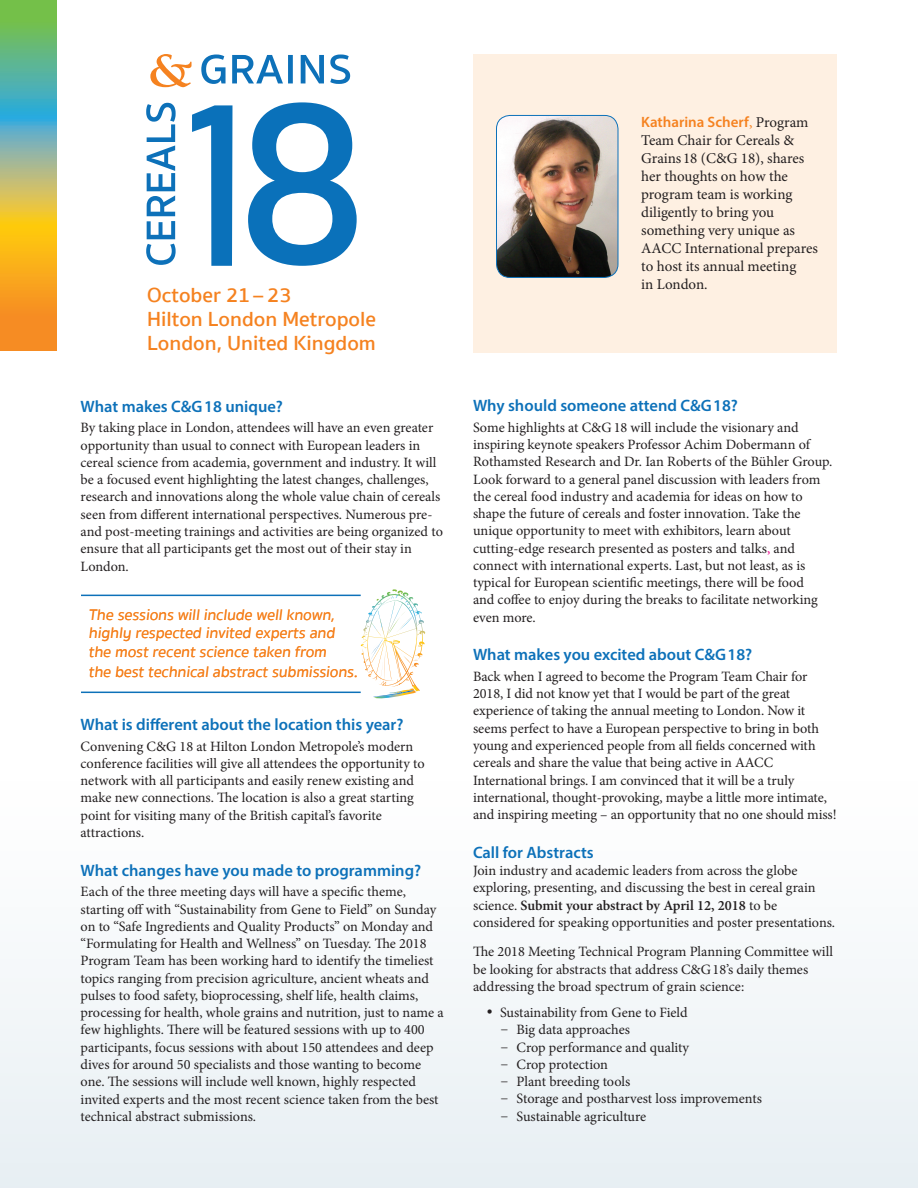
<style>
.page{position:relative;width:918px;height:1188px;background:#fff}
.page>*{position:absolute;margin:0;border:0;box-sizing:border-box;transform-origin:0 0}
.t1{font:600 21px/24px "Sukhumvit Set";color:#f58220}
.t2{font:600 16.5px "Myriad Pro";color:#0d71b9}
.t3{font:15.75px/19.2px "Sukhumvit Set Text";color:#f58220}
.t4{font:15px/18px "Minion Pro";letter-spacing:-.005em;color:#231f20}
.t5{font:600 15px "Myriad Pro";color:#f58220}
.t6{font:14.25px/17.2px "Minion Pro";letter-spacing:-.005em;color:#231f20}
.s1{font-size:16.5px}
.s2{font-family:"Minion Pro";font-weight:400}
.s3{font-family:"Minion Pro";font-weight:400;color:#231f20}
.s4{color:#ed028c}
.s5{font-weight:600}
.s6{font-family:"Courier New"}
</style>
<div class="page">
<div style="left:0;top:759px;width:918px;height:429px;background:#f5f8fa"></div>
<div style="left:473px;top:54px;width:364px;height:298px;background:#fef0e2"></div>
<svg style="left:192px;top:105px;width:40px;height:161px"></svg>
<svg style="left:248px;top:102px;width:109px;height:164px"></svg>
<svg style="left:150px;top:54px;width:42px;height:33px"></svg>
<svg style="left:146px;top:103px;width:30px;height:162px"></svg>
<svg style="left:201px;top:55px;width:149px;height:29px"></svg>
<img style="left:496px;top:115px;width:122px;height:162px">
<div style="left:496px;top:115px;width:122px;height:163px;border:1px solid #0d71b9;border-radius:14px"></div>
<svg style="left:361px;top:589px;width:58px;height:79px"></svg>
<svg style="left:368px;top:674px;width:51px;height:25px"></svg>
<hr style="left:81px;top:595px;width:280px;height:1px;background:#0d71b9">
<hr style="left:81px;top:692px;width:280px;height:1px;background:#0d71b9">
<svg style="left:0;top:0;width:56px;height:351px"></svg>
<h1 class="t1" style="left:147px;top:284px;width:230px">October 21 – 23<br>Hilton London Metropole<br>London, United Kingdom</h1>
<p class="t2" style="left:81px;top:396px;width:204px">What makes C&amp;G 18 unique?</p>
<p class="t6" style="left:81px;top:419px;width:364px">By taking place in London, attendees will have an even greater opportunity than usual to connect with European leaders in cereal science from academia, government and industry. It will be a focused event highlighting the latest changes, challenges, research and innovations along the whole value chain of cereals seen from different international perspectives. Numerous pre&shy;and post-meeting trainings and activities are being organized to ensure that all participants get the most out of their stay in London.</p>
<p class="t3" style="left:89px;top:605px;width:274px">The sessions will include well known, highly respected invited experts and the most recent science taken from<br>the best technical abstract submissions<span class="s1">.</span></p>
<p class="t2" style="left:81px;top:714px;width:324px">What is different about the location this year?</p>
<p class="t6" style="left:81px;top:738px;width:346px">Convening C&amp;G 18 at Hilton London Metropole’s modern conference facilities will give all attendees the opportunity to network with all participants and easily renew existing and make new connections. The location is also a great starting point for visiting many of the British capital’s favorite attractions.</p>
<p class="t2" style="left:81px;top:860px;width:342px">What changes have you made to programming?</p>
<p class="t6" style="left:81px;top:883px;width:365px">Each of the three meeting days will have a specific theme, starting off with “Sustainability from Gene to Field” on Sunday on to “Safe Ingredients and Quality Products” on Monday and “Formulating for Health and Wellness” on Tuesday. The 2018<br>Program Team has been working hard to identify the timeliest topics ranging from precision agriculture, ancient wheats and pulses to food safety, bioprocessing, shelf life, health claims, processing for health, whole grains and nutrition, just to name a few highlights. There will be featured sessions with up to 400 participants, focus sessions with about 150 attendees and deep dives for around 50 specialists and those wanting to become one. The sessions will include well known, highly respected invited experts and the most recent science taken from the best technical abstract submissions.</p>
<p class="t5" style="left:641px;top:112px;width:169px">Katharina Scherf<span class="s2">,</span> <span class="s3">Program</span></p>
<p class="t4" style="left:641px;top:131px;width:178px">Team Chair for Cereals &amp;<br>Grains 18 (C&amp;G 18), shares her thoughts on how the program team is working diligently to bring you something very unique as<br>AACC International prepares to host its annual meeting<br>in London.</p>
<p class="t2" style="left:473px;top:395px;width:266px">Why should someone attend C&amp;G 18?</p>
<p class="t6" style="left:473px;top:419px;width:361px">Some highlights at C&amp;G 18 will include the visionary and inspiring keynote speakers Professor Achim Dobermann of Rothamsted Research and Dr. Ian Roberts of the Bühler Group.<br>Look forward to a general panel discussion with leaders from the cereal food industry and academia for ideas on how to shape the future of cereals and foster innovation. Take the unique opportunity to meet with exhibitors, learn about cutting-edge research presented as posters and talks<span class="s4">,</span> and connect with international experts. Last, but not least, as is typical for European scientific meetings, there will be food<br>and coffee to enjoy during the breaks to facilitate networking even more.</p>
<p class="t2" style="left:473px;top:644px;width:281px">What makes you excited about C&amp;G 18?</p>
<p class="t6" style="left:473px;top:668px;width:365px">Back when I agreed to become the Program Team Chair for 2018, I did not know yet that I would be part of the great experience of taking the annual meeting to London. Now it seems perfect to have a European perspective to bring in both young and experienced people from all fields concerned with cereals and share the value that being active in AACC International brings. I am convinced that it will be a truly international, thought-provoking, maybe a little more intimate, and inspiring meeting – an opportunity that no one should miss!</p>
<p class="t2" style="left:473px;top:842px;width:122px">Call for Abstracts</p>
<p class="t6" style="left:473px;top:862px;width:364px">Join industry and academic leaders from across the globe exploring, presenting, and discussing the best in cereal grain science. <span class="s5">Submit your abstract by April 12, 2018</span> to be considered for speaking opportunities and poster presentations.</p>
<p class="t6" style="left:473px;top:943px;width:362px">The 2018 Meeting Technical Program Planning Committee will be looking for abstracts that address C&amp;G 18’s daily themes addressing the broad spectrum of grain science:</p>
<p class="t6" style="left:487px;top:1004px;width:203px">• Sustainability from Gene to Field</p>
<p class="t6" style="left:500px;top:1021px;width:132px"><span class="s6">–</span> Big data approaches</p>
<p class="t6" style="left:500px;top:1038px;width:191px"><span class="s6">–</span> Crop performance and quality</p>
<p class="t6" style="left:500px;top:1056px;width:110px"><span class="s6">–</span> Crop protection</p>
<p class="t6" style="left:500px;top:1073px;width:132px"><span class="s6">–</span> Plant breeding tools</p>
<p class="t6" style="left:500px;top:1090px;width:263px"><span class="s6">–</span> Storage and postharvest loss improvements</p>
<p class="t6" style="left:500px;top:1107px;width:148px"><span class="s6">–</span> Sustainable agriculture</p>
</div>
